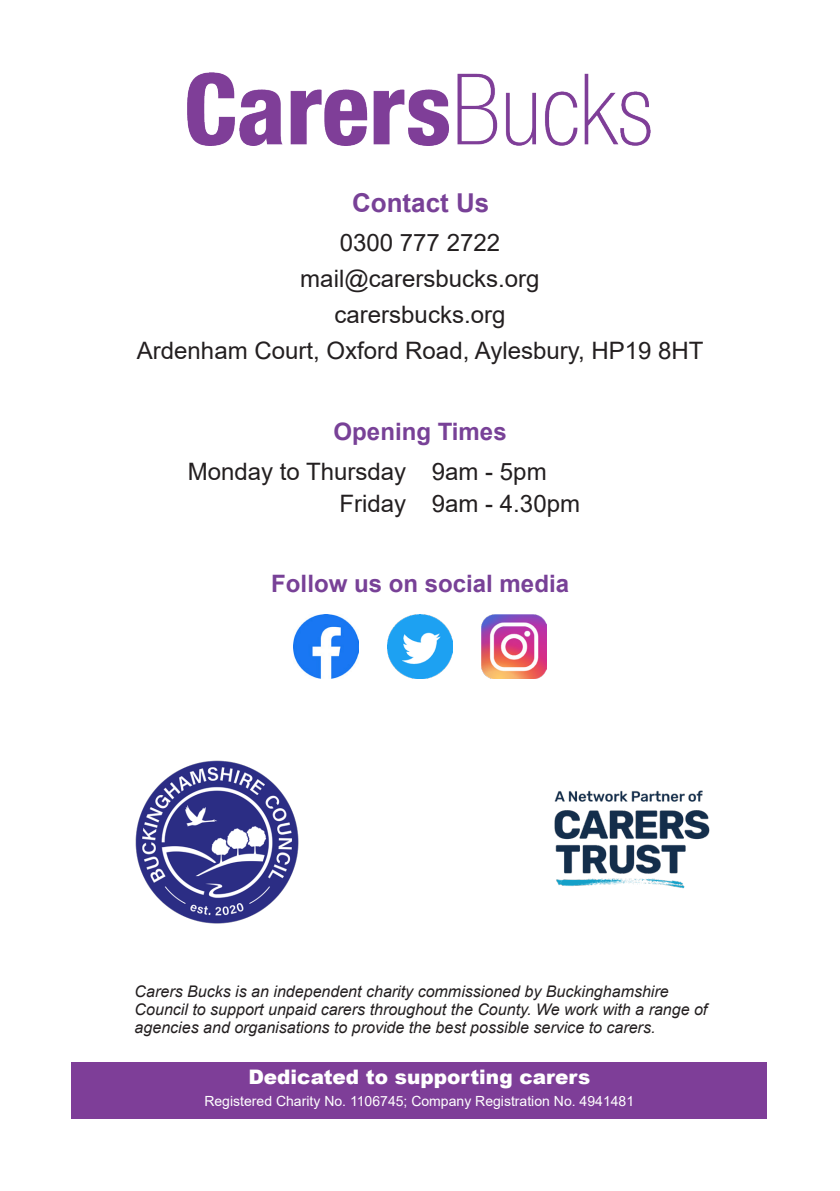
<style>
.page{position:relative;width:840px;height:1191px;background:#fff}
.page>*{position:absolute;margin:0;border:0;box-sizing:border-box;transform-origin:0 0}
.t1{font:700 26px "Arial";color:#784197}
.t2{font:24px "Arial";color:#231f20}
.t3{font:700 24px "Arial";color:#784197}
.t4{font:900 20px "Arial";color:#fff}
.t5{font:italic 16px/18px "Arial";color:#231f20}
.t6{font:14px "Arial";color:#fff}
</style>
<div class="page">
<img style="left:188px;top:72px;width:462px;height:74px">
<img style="left:135px;top:760px;width:164px;height:164px">
<img style="left:554px;top:790px;width:156px;height:99px">
<img style="left:481px;top:614px;width:65px;height:64px">
<img style="left:294px;top:614px;width:64px;height:64px">
<img style="left:388px;top:614px;width:64px;height:64px">
<div style="left:71px;top:1062px;width:695px;height:57px;background:#7e3e98"></div>
<p class="t1" style="left:352px;top:185px;width:139px">Contact Us</p>
<p class="t2" style="left:339px;top:226px;width:162px">0300 777 2722</p>
<p class="t2" style="left:300px;top:262px;width:241px">mail@carersbucks.org</p>
<p class="t2" style="left:334px;top:298px;width:172px">carersbucks.org</p>
<p class="t2" style="left:137px;top:334px;width:568px">Ardenham Court, Oxford Road, Aylesbury, HP19 8HT</p>
<p class="t3" style="left:333px;top:415px;width:174px">Opening Times</p>
<p class="t2" style="left:188px;top:455px;width:220px">Monday to Thursday</p>
<p class="t2" style="left:339px;top:487px;width:68px">Friday</p>
<p class="t2" style="left:431px;top:455px;width:116px">9am - 5pm</p>
<p class="t2" style="left:431px;top:487px;width:150px">9am - 4.30pm</p>
<p class="t3" style="left:271px;top:566px;width:299px">Follow us on social media</p>
<p class="t5" style="left:134px;top:982px;width:574px">Carers Bucks is an independent charity commissioned by Buckinghamshire<br>Council to support unpaid carers throughout the County. We work with a range of agencies and organisations to provide the best possible service to carers.</p>
<p class="t4" style="left:248px;top:1062px;width:343px">Dedicated to supporting carers</p>
<p class="t6" style="left:204px;top:1091px;width:431px">Registered Charity No. 1106745; Company Registration No. 4941481</p>
</div>
